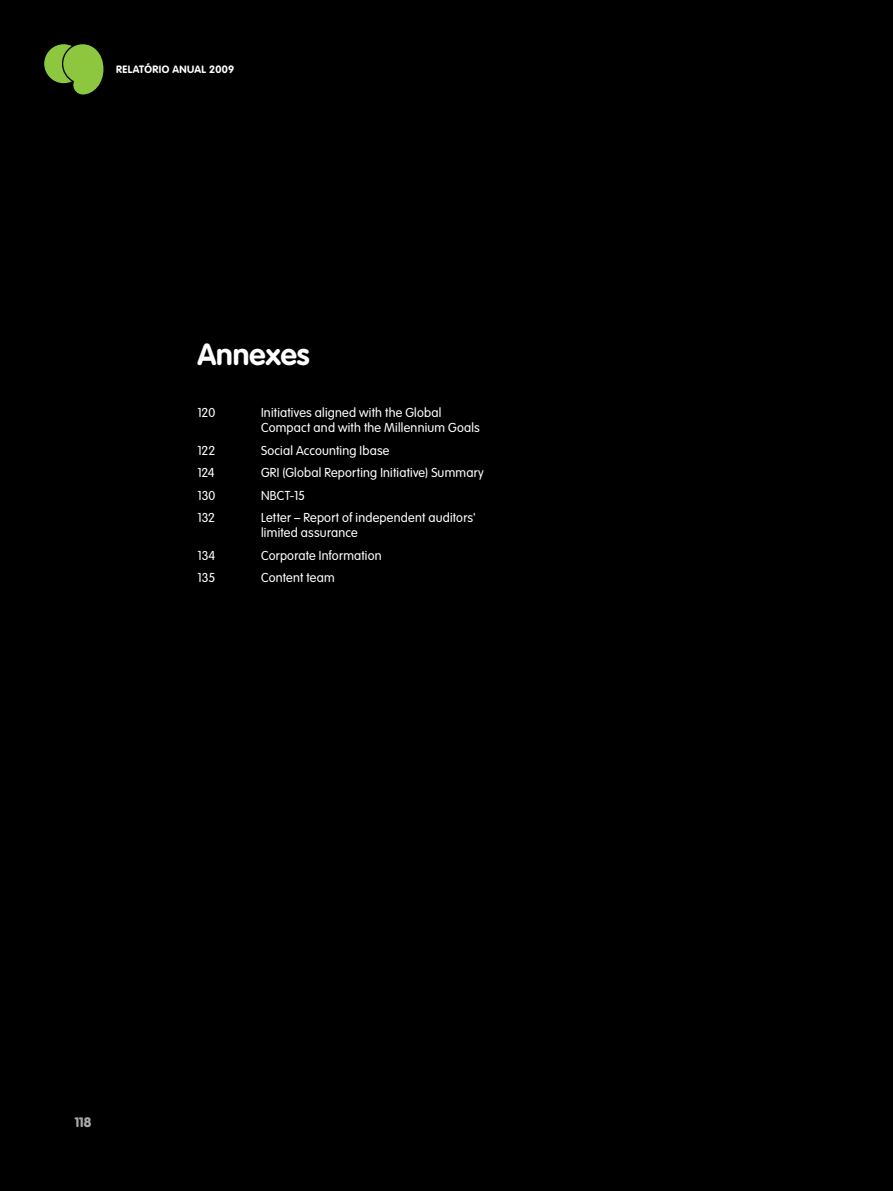
<style>
.page{position:relative;width:893px;height:1191px;background:#000}
.page>*{position:absolute;margin:0;border:0;box-sizing:border-box;transform-origin:0 0}
.t1{font:700 30px "VAG Rounded";letter-spacing:.04em;color:#fff}
.t2{font:900 13.5px "VAG Rounded";color:#a7a9ac}
.t3{font:300 12.75px/15px "VAG Rounded";letter-spacing:.015em;color:#fff}
.t4{font:700 10.5px "VAG Rounded";letter-spacing:.04em;color:#fff}
</style>
<div class="page">
<div style="left:43px;top:43px;width:41px;height:41px;background:#8dc63f;border:1px solid #000;border-radius:50%"></div>
<svg style="left:61px;top:43px;width:43px;height:52px"></svg>
<p class="t4" style="left:116px;top:63px;width:120px">RELATÓRIO ANUAL 2009</p>
<h1 class="t1" style="left:197px;top:337px;width:114px">ANNEXES</h1>
<p class="t3" style="left:197px;top:406px;width:19px">120</p>
<p class="t3" style="left:261px;top:406px;width:220px">Initiatives aligned with the Global<br>Compact and with the Millennium Goals</p>
<p class="t3" style="left:197px;top:443px;width:19px">122</p>
<p class="t3" style="left:261px;top:443px;width:130px">Social Accounting Ibase</p>
<p class="t3" style="left:197px;top:466px;width:19px">124</p>
<p class="t3" style="left:261px;top:466px;width:224px">GRI (Global Reporting Initiative) Summary</p>
<p class="t3" style="left:197px;top:488px;width:19px">130</p>
<p class="t3" style="left:261px;top:488px;width:45px">NBCT-15</p>
<p class="t3" style="left:197px;top:511px;width:19px">132</p>
<p class="t3" style="left:261px;top:511px;width:216px">Letter – Report of independent auditors' limited assurance</p>
<p class="t3" style="left:197px;top:548px;width:20px">134</p>
<p class="t3" style="left:261px;top:548px;width:122px">Corporate Information</p>
<p class="t3" style="left:197px;top:570px;width:19px">135</p>
<p class="t3" style="left:261px;top:570px;width:75px">Content team</p>
<p class="t2" style="left:75px;top:1113px;width:18px">118</p>
</div>
